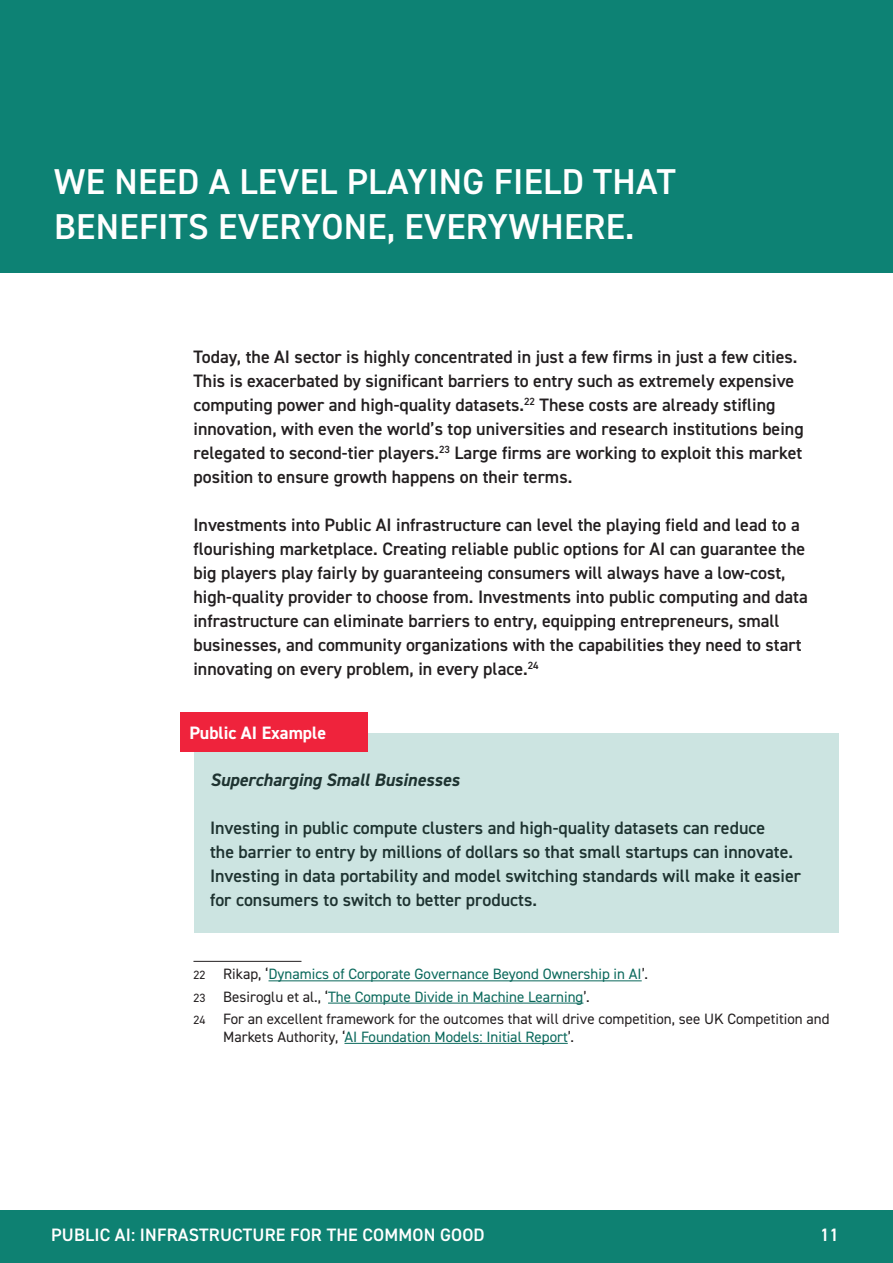
<style>
.page{position:relative;width:893px;height:1263px;background:#fff}
.page>*{position:absolute;margin:0;border:0;box-sizing:border-box;transform-origin:0 0}
.t1{font:600 36px/45px "DIN2014";letter-spacing:.01em;color:#fff}
.t2{font:600 18px/24px "DIN2014";color:#231f20}
.t3{font:600 18px "DIN2014";letter-spacing:.01em;color:#fff}
.t4{font:italic 700 18px "DIN2014";color:#231f20}
.t5{font:700 18px "DIN2014";color:#fff}
.Footnote_Text{font:15px/18px "DIN2014";color:#231f20}
.Footnote_Text-2{font:15px "DIN2014";color:#0b695c}
.s1{font-size:12px;color:#231f20}
.s2{color:#231f20}
.s3{font-size:12px}
.s4{color:#0b695c}
</style>
<div class="page">
<div style="left:0;top:0;width:893px;height:272px;background:#0d8274"></div>
<div style="left:0;top:1210px;width:893px;height:53px;background:#0e8172"></div>
<hr style="left:193px;top:961px;width:108px;height:1px;background:#231f20">
<hr style="left:269px;top:980px;width:373px;height:1px;background:#0b695c">
<hr style="left:328px;top:1003px;width:255px;height:1px;background:#0b695c">
<hr style="left:344px;top:1043px;width:224px;height:1px;background:#0b695c">
<div style="left:195px;top:733px;width:644px;height:200px;background:#cce4e1"></div>
<div style="left:180px;top:712px;width:188px;height:40px;background:#ef233c"></div>
<h3 class="t1" style="left:54px;top:158px;width:623px">WE NEED A LEVEL PLAYING FIELD THAT<br>BENEFITS EVERYONE, EVERYWHERE.</h3>
<p class="t2" style="left:193px;top:344px;width:606px">Today, the AI sector is highly concentrated in just a few firms in just a few cities.</p>
<p class="t2" style="left:193px;top:368px;width:612px">This is exacerbated by significant barriers to entry such as extremely expensive computing power and high-quality datasets.<sup>22</sup> These costs are already stifling innovation, with even the world’s top universities and research institutions being relegated to second-tier players.<sup>23</sup> Large firms are working to exploit this market position to ensure growth happens on their terms.</p>
<p class="t2" style="left:193px;top:512px;width:616px">Investments into Public AI infrastructure can level the playing field and lead to a flourishing marketplace. Creating reliable public options for AI can guarantee the big players play fairly by guaranteeing consumers will always have a low-cost, high-quality provider to choose from. Investments into public computing and data infrastructure can eliminate barriers to entry, equipping entrepreneurs, small businesses, and community organizations with the capabilities they need to start innovating on every problem, in every place.<sup>24</sup></p>
<h4 class="t5" style="left:189px;top:721px;width:138px">Public AI Example</h4>
<p class="t4" style="left:210px;top:768px;width:251px">Supercharging Small Businesses</p>
<p class="t2" style="left:210px;top:815px;width:592px">Investing in public compute clusters and high-quality datasets can reduce<br>the barrier to entry by millions of dollars so that small startups can innovate.<br>Investing in data portability and model switching standards will make it easier for consumers to switch to better products.</p>
<p class="Footnote_Text-2" style="left:193px;top:965px;width:456px"><span class="s1">22</span> <span class="s2">Rikap, ‘</span>Dynamics of Corporate Governance Beyond Ownership in AI<span class="s2">’.</span></p>
<p class="Footnote_Text-2" style="left:193px;top:987px;width:398px"><span class="s1">23</span> <span class="s2">Besiroglu et al., ‘</span>The Compute Divide in Machine Learning<span class="s2">’.</span></p>
<p class="Footnote_Text" style="left:223px;top:1009px;width:608px;text-indent:-30px"><span class="s3">24</span> For an excellent framework for the outcomes that will drive competition, see UK Competition and<br>Markets Authority, ‘<span class="s4">AI Foundation Models: Initial Report</span>’.</p>
<p class="t3" style="left:51px;top:1222px;width:435px">PUBLIC AI: INFRASTRUCTURE FOR THE COMMON GOOD</p>
<p class="t3" style="left:820px;top:1222px;width:20px">11</p>
</div>
